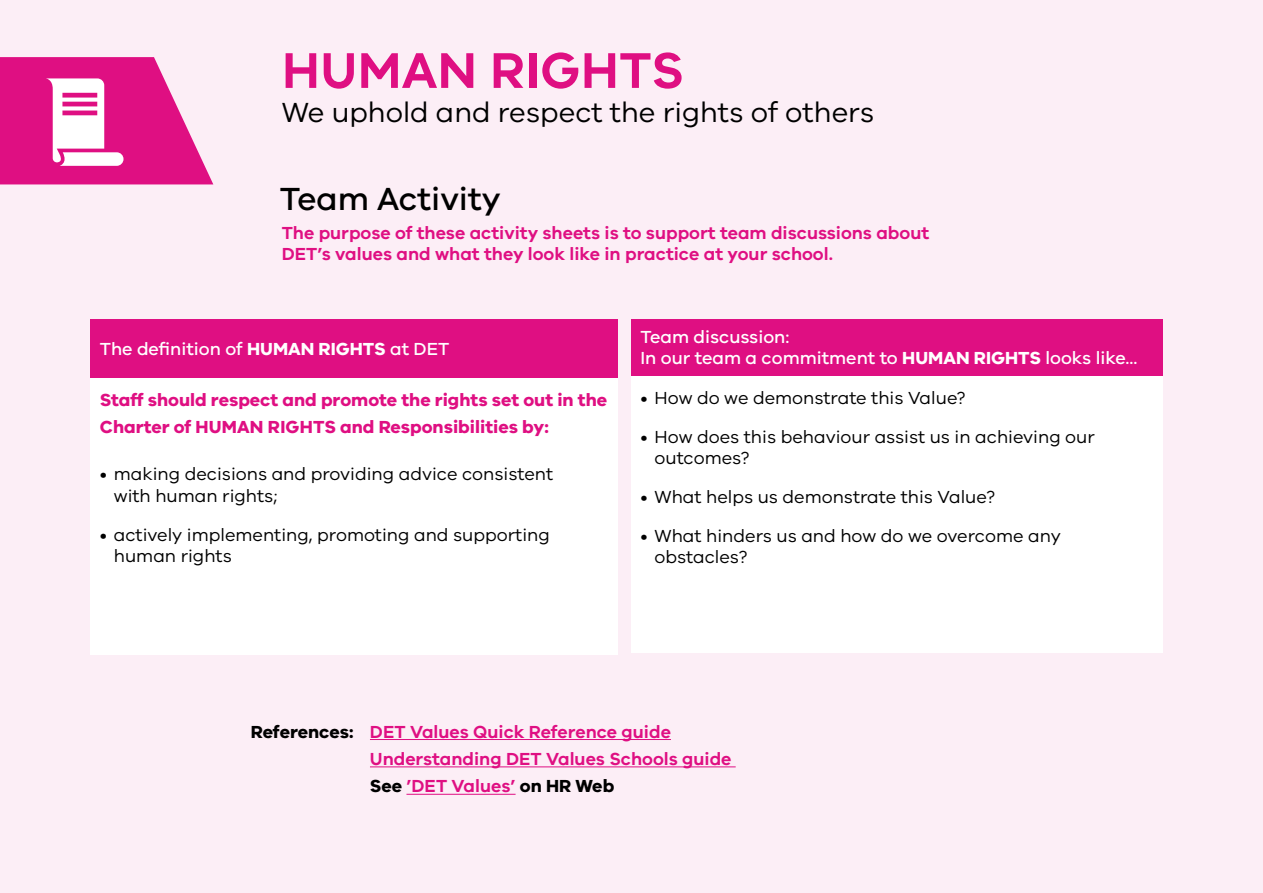
<style>
.page{position:relative;width:1263px;height:893px;background:#fceef6}
.page>*{position:absolute;margin:0;border:0;box-sizing:border-box;transform-origin:0 0}
.t1{font:600 51.75px "VIC";letter-spacing:.01em;color:#df0f82}
.t2{font:500 33px "VIC";color:#000}
.t3{font:28.5px "VIC";color:#000}
.t4{font:18px/21.6px "VIC";color:#000}
.t5{font:600 18px/27.5px "VIC";color:#df0f82}
.t6{font:500 18px/21px "VIC";color:#fff}
.t7{font:700 18px/27px "VIC";color:#df0f82}
.s1{font-weight:700}
.s2{font-weight:700;color:#000}
</style>
<div class="page">
<div style="left:90px;top:319px;width:528px;height:59px;background:#df0f82"></div>
<div style="left:90px;top:378px;width:528px;height:277px;background:#fff"></div>
<div style="left:631px;top:319px;width:531px;height:58px;background:#df0f82"></div>
<div style="left:631px;top:377px;width:531px;height:276px;background:#fff"></div>
<svg style="left:0;top:57px;width:213px;height:127px;background:#e74fa3"></svg>
<hr style="left:370px;top:739px;width:301px;height:1px;background:#df0f82">
<hr style="left:370px;top:766px;width:366px;height:1px;background:#df0f82">
<hr style="left:406px;top:794px;width:110px;height:1px;background:#df0f82">
<h1 class="t1" style="left:282px;top:39px;width:404px">HUMAN RIGHTS</h1>
<h3 class="t3" style="left:282px;top:95px;width:594px">We uphold and respect the rights of others</h3>
<h2 class="t2" style="left:280px;top:179px;width:222px">Team Activity</h2>
<p class="t5" style="left:282px;top:222px;width:649px;line-height:21px">The purpose of these activity sheets is to support team discussions about<br>DET’s values and what they look like in practice at your school.</p>
<p class="t6" style="left:100px;top:338px;width:351px">The definition of <span class="s1">HUMAN RIGHTS</span> at DET</p>
<p class="t7" style="left:100px;top:386px;width:509px">Staff should respect and promote the rights set out in the<br>Charter of HUMAN RIGHTS and Responsibilities by:</p>
<p class="t4" style="left:114px;top:463px;width:441px;text-indent:-14px">• making decisions and providing advice consistent with human rights;</p>
<p class="t4" style="left:114px;top:523px;width:437px;text-indent:-14px">• actively implementing, promoting and supporting human rights</p>
<p class="t6" style="left:640px;top:326px;width:498px">Team discussion:<br>In our team a commitment to <span class="s1">HUMAN RIGHTS</span> looks like...</p>
<p class="t4" style="left:640px;top:387px;width:327px">• How do we demonstrate this Value?</p>
<p class="t4" style="left:654px;top:425px;width:442px;text-indent:-14px">• How does this behaviour assist us in achieving our outcomes?</p>
<p class="t4" style="left:640px;top:485px;width:356px">• What helps us demonstrate this Value?</p>
<p class="t4" style="left:654px;top:524px;width:408px;text-indent:-14px">• What hinders us and how do we overcome any obstacles?</p>
<p class="t5" style="left:370px;top:717px;width:363px;text-indent:-119px"><span class="s2">References:</span> DET Values Quick Reference guide<br>Understanding DET Values Schools guide<br><span class="s2">See</span> ’DET Values’ <span class="s2">on HR Web</span></p>
</div>
